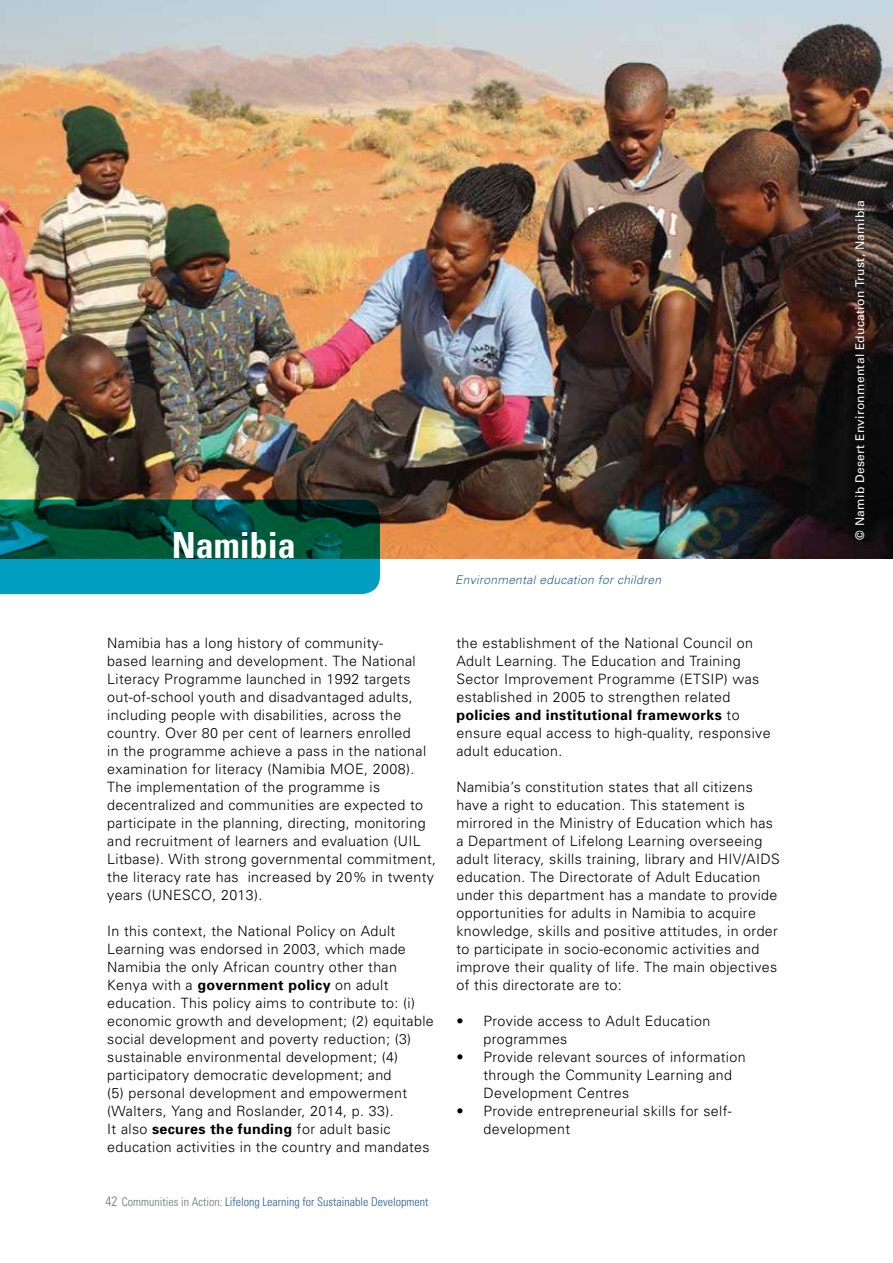
<style>
.page{position:relative;width:893px;height:1263px;background:#fff}
.page>*{position:absolute;margin:0;border:0;box-sizing:border-box;transform-origin:0 0}
.t1{font:700 condensed 36px "Univers";color:#fff}
.t2{font:300 14.25px/18px "Univers";letter-spacing:.025em;color:#000}
.t3{font:300 condensed 12px "Univers";color:#276092}
.t4{font:12px "Univers";letter-spacing:.025em;color:#fff}
.t5{font:italic 300 12px "Univers";letter-spacing:.025em;color:#276092}
.s1{font-weight:700}
.s2{font-size:13.5px;color:#667680}
.s3{color:#667680}
</style>
<div class="page">
<img style="left:0;top:0;width:893px;height:558px">
<svg style="left:0;top:499px;width:380px;height:95px;background:#016a6b"></svg>
<p class="t1" style="left:172px;top:523px;width:126px">Namibia</p>
<p class="t2" style="left:107px;top:634px;width:330px">Namibia has a long history of community-<br>based learning and development. The National Literacy Programme launched in 1992 targets out-of-school youth and disadvantaged adults, including people with disabilities, across the country. Over 80 per cent of learners enrolled<br>in the programme achieve a pass in the national examination for literacy (Namibia MOE, 2008).<br>The implementation of the programme is decentralized and communities are expected to participate in the planning, directing, monitoring and recruitment of learners and evaluation (UIL Litbase). With strong governmental commitment, the literacy rate has increased by 20% in twenty years (UNESCO, 2013).</p>
<p class="t2" style="left:107px;top:922px;width:328px">In this context, the National Policy on Adult Learning was endorsed in 2003, which made Namibia the only African country other than Kenya with a <span class="s1">government policy</span> on adult education. This policy aims to contribute to: (i) economic growth and development; (2) equitable social development and poverty reduction; (3) sustainable environmental development; (4) participatory democratic development; and<br>(5) personal development and empowerment (Walters, Yang and Roslander, 2014, p. 33).<br>It also <span class="s1">secures the funding</span> for adult basic education activities in the country and mandates</p>
<p class="t3" style="left:105px;top:1195px;width:324px"><span class="s2">42</span> <span class="s3">Communities in Action:</span> Lifelong Learning for Sustainable Development</p>
<p class="t5" style="left:455px;top:572px;width:207px">Environmental education for children</p>
<p class="t2" style="left:456px;top:633px;width:316px">the establishment of the National Council on Adult Learning. The Education and Training Sector Improvement Programme (ETSIP) was established in 2005 to strengthen related <span class="s1">policies and institutional frameworks</span> to ensure equal access to high-quality, responsive adult education.</p>
<p class="t2" style="left:456px;top:777px;width:325px">Namibia’s constitution states that all citizens have a right to education. This statement is mirrored in the Ministry of Education which has a Department of Lifelong Learning overseeing adult literacy, skills training, library and HIV/AIDS education. The Directorate of Adult Education under this department has a mandate to provide opportunities for adults in Namibia to acquire knowledge, skills and positive attitudes, in order to participate in socio-economic activities and improve their quality of life. The main objectives of this directorate are to:</p>
<p class="t2" style="left:483px;top:1011px;width:228px;text-indent:-27px">• Provide access to Adult Education programmes</p>
<p class="t2" style="left:483px;top:1047px;width:264px;text-indent:-27px">• Provide relevant sources of information through the Community Learning and<br>Development Centres</p>
<p class="t2" style="left:483px;top:1101px;width:250px;text-indent:-27px">• Provide entrepreneurial skills for self&shy;development</p>
<p class="t4" style="left:852px;top:540px;width:341px;rotate:-90deg">© Namib Desert Environmental Education Trust, Namibia</p>
</div>
